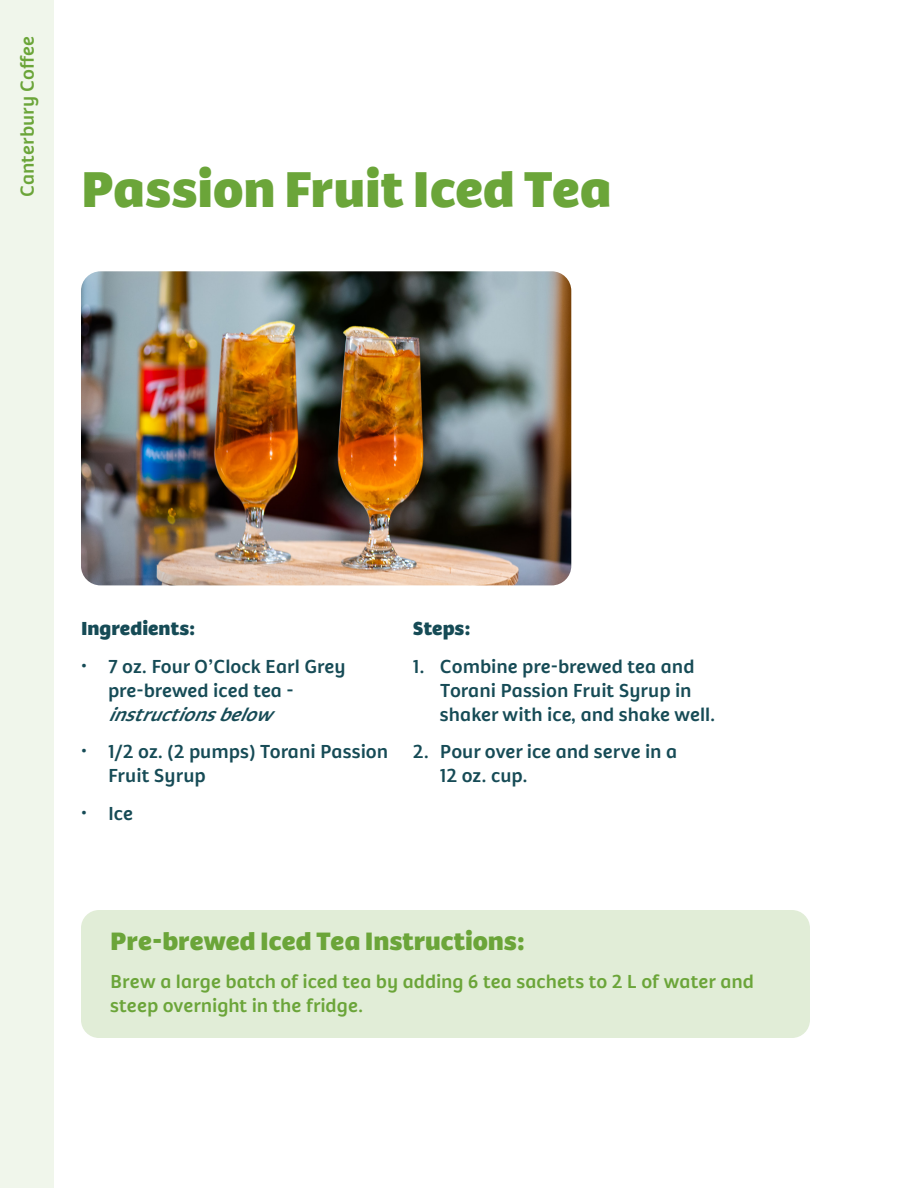
<style>
.page{position:relative;width:918px;height:1188px;background:#fff}
.page>*{position:absolute;margin:0;border:0;box-sizing:border-box;transform-origin:0 0}
.t1{font:900 48px "Brava Sans";color:#6ba539}
.t2{font:900 24px "Brava Sans";letter-spacing:-.005em;color:#6ba539}
.t3{font:700 18px/24px "Brava Sans";color:#164b56}
.t4{font:700 18px/24px "Brava Sans";color:#6ba539}
.t5{font:900 18px "Brava Sans";color:#164b56}
.s1{font-style:italic}
</style>
<div class="page">
<img style="left:81px;top:271px;width:490px;height:314px">
<div style="left:81px;top:910px;width:729px;height:128px;background:#e1edd7;border-radius:18px"></div>
<div style="left:0;top:0;width:54px;height:1188px;background:#f0f6eb"></div>
<p class="t4" style="left:15px;top:197px;width:163px;rotate:-90deg">Canterbury Coffee</p>
<p class="t1" style="left:81px;top:153px;width:532px">Passion Fruit Iced Tea</p>
<p class="t5" style="left:81px;top:615px;width:116px">Ingredients:</p>
<p class="t3" style="left:108px;top:654px;width:239px;text-indent:-27px">• 7 oz. Four O’Clock Earl Grey pre-brewed iced tea - <span class="s1">instructionsbelow</span></p>
<p class="t3" style="left:108px;top:740px;width:282px;text-indent:-27px">• 1/2 oz. (2 pumps) Torani Passion<br>Fruit Syrup</p>
<p class="t3" style="left:81px;top:801px;width:54px">• Ice</p>
<p class="t5" style="left:413px;top:615px;width:59px">Steps:</p>
<p class="t3" style="left:440px;top:654px;width:277px;text-indent:-27px">1. Combine pre-brewed tea and<br>Torani Passion Fruit Syrup in shaker with ice, and shake well.</p>
<p class="t3" style="left:440px;top:740px;width:239px;text-indent:-27px">2. Pour over ice and serve in a<br>12 oz. cup.</p>
<p class="t2" style="left:110px;top:923px;width:416px">Pre-brewed Iced Tea Instructions:</p>
<p class="t4" style="left:110px;top:969px;width:645px">Brew a large batch of iced tea by adding 6 tea sachets to 2 L of water and steep overnight in the fridge.</p>
</div>
